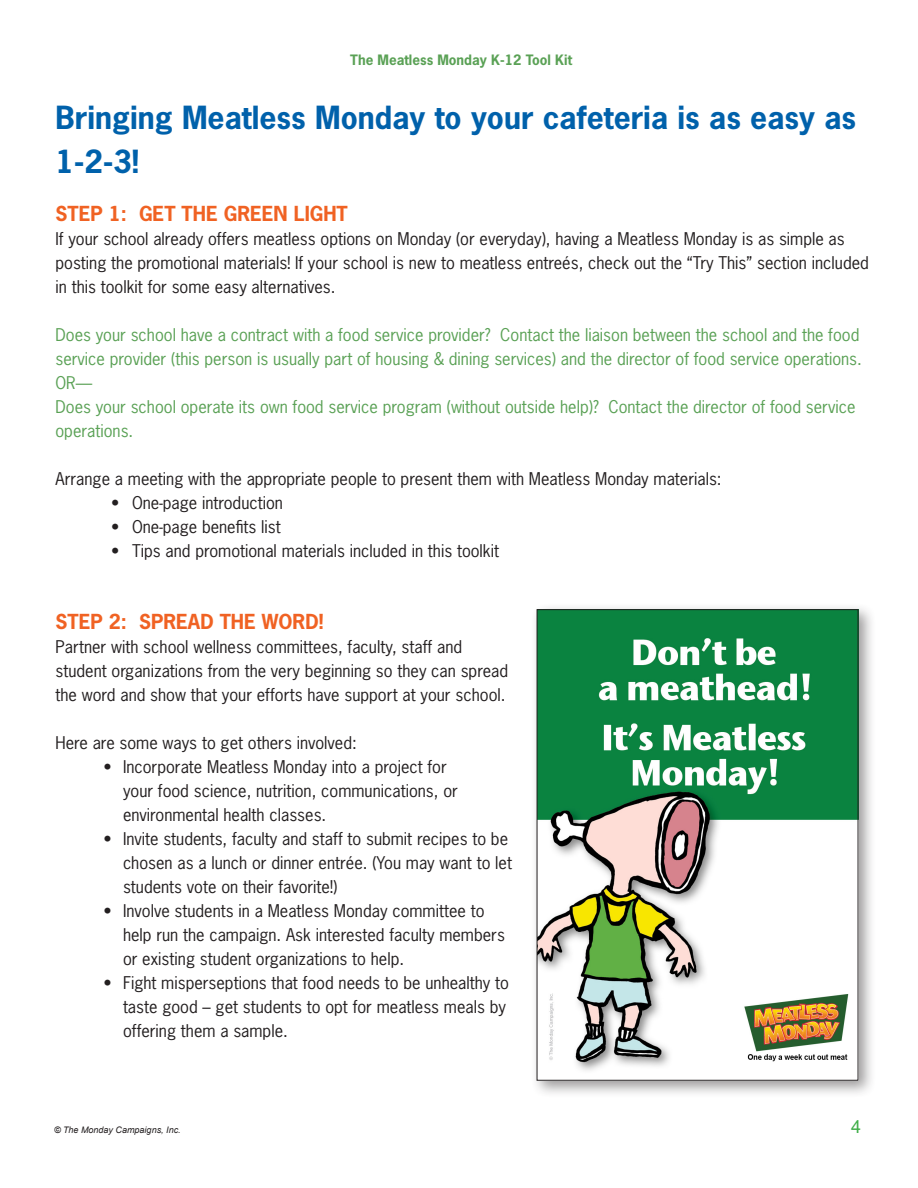
<style>
.page{position:relative;width:918px;height:1188px;background:#fff}
.page>*{position:absolute;margin:0;border:0;box-sizing:border-box;transform-origin:0 0}
.t1{font:700 30px/43.2px "News Gothic";color:#0061ab}
.t2{font:700 19.5px "News Gothic";color:#f06223}
.t3{font:18px "Arial";color:#40ae49}
.t4{font:16.5px/24px "News Gothic";color:#231f20}
.t5{font:16.5px/24px "News Gothic";color:#5aa155}
.t6{font:700 13.5px "News Gothic";color:#5aa155}
.t7{font:italic 9px "Arial";color:#231f20}
</style>
<div class="page">
<div style="left:531px;top:603px;width:345px;height:495px;background:#231f20;opacity:.45"></div>
<img style="left:539px;top:611px;width:317px;height:468px">
<div style="left:537px;top:609px;width:321px;height:472px;border:1px solid #231f20"></div>
<p class="t6" style="left:350px;top:51px;width:223px">The Meatless Monday K-12 Tool Kit</p>
<p class="t1" style="left:56px;top:96px;width:802px">Bringing Meatless Monday to your cafeteria is as easy as<br>1-2-3!</p>
<p class="t2" style="left:56px;top:200px;width:294px">STEP 1: GET THE GREEN LIGHT</p>
<p class="t4" style="left:56px;top:226px;width:815px">If your school already offers meatless options on Monday (or everyday), having a Meatless Monday is as simple as posting the promotional materials! If your school is new to meatless entreés, check out the “Try This” section included in this toolkit for some easy alternatives.</p>
<p class="t5" style="left:56px;top:322px;width:808px">Does your school have a contract with a food service provider? Contact the liaison between the school and the food service provider (this person is usually part of housing &amp; dining services) and the director of food service operations.</p>
<p class="t5" style="left:56px;top:370px;width:38px">OR—</p>
<p class="t5" style="left:56px;top:394px;width:801px">Does your school operate its own food service program (without outside help)? Contact the director of food service operations.</p>
<p class="t4" style="left:56px;top:466px;width:668px">Arrange a meeting with the appropriate people to present them with Meatless Monday materials:</p>
<p class="t4" style="left:111px;top:490px;width:174px">• One-page introduction</p>
<p class="t4" style="left:111px;top:514px;width:171px">• One-page benefits list</p>
<p class="t4" style="left:111px;top:538px;width:390px">• Tips and promotional materials included in this toolkit</p>
<p class="t2" style="left:56px;top:608px;width:270px">STEP 2: SPREAD THE WORD!</p>
<p class="t4" style="left:56px;top:634px;width:454px">Partner with school wellness committees, faculty, staff and student organizations from the very beginning so they can spread the word and show that your efforts have support at your school.</p>
<p class="t4" style="left:56px;top:730px;width:303px">Here are some ways to get others involved:</p>
<p class="t4" style="left:123px;top:754px;width:336px;text-indent:-20px">• Incorporate Meatless Monday into a project for your food science, nutrition, communications, or environmental health classes.</p>
<p class="t4" style="left:123px;top:826px;width:391px;text-indent:-20px">• Invite students, faculty and staff to submit recipes to be chosen as a lunch or dinner entrée. (You may want to let students vote on their favorite!)</p>
<p class="t4" style="left:123px;top:898px;width:383px;text-indent:-20px">• Involve students in a Meatless Monday committee to help run the campaign. Ask interested faculty members or existing student organizations to help.</p>
<p class="t4" style="left:123px;top:970px;width:388px;text-indent:-20px">• Fight misperseptions that food needs to be unhealthy to taste good – get students to opt for meatless meals by offering them a sample.</p>
<p class="t7" style="left:54px;top:1124px;width:128px">© The Monday Campaigns, Inc.</p>
<p class="t3" style="left:851px;top:1116px;width:12px">4</p>
</div>
